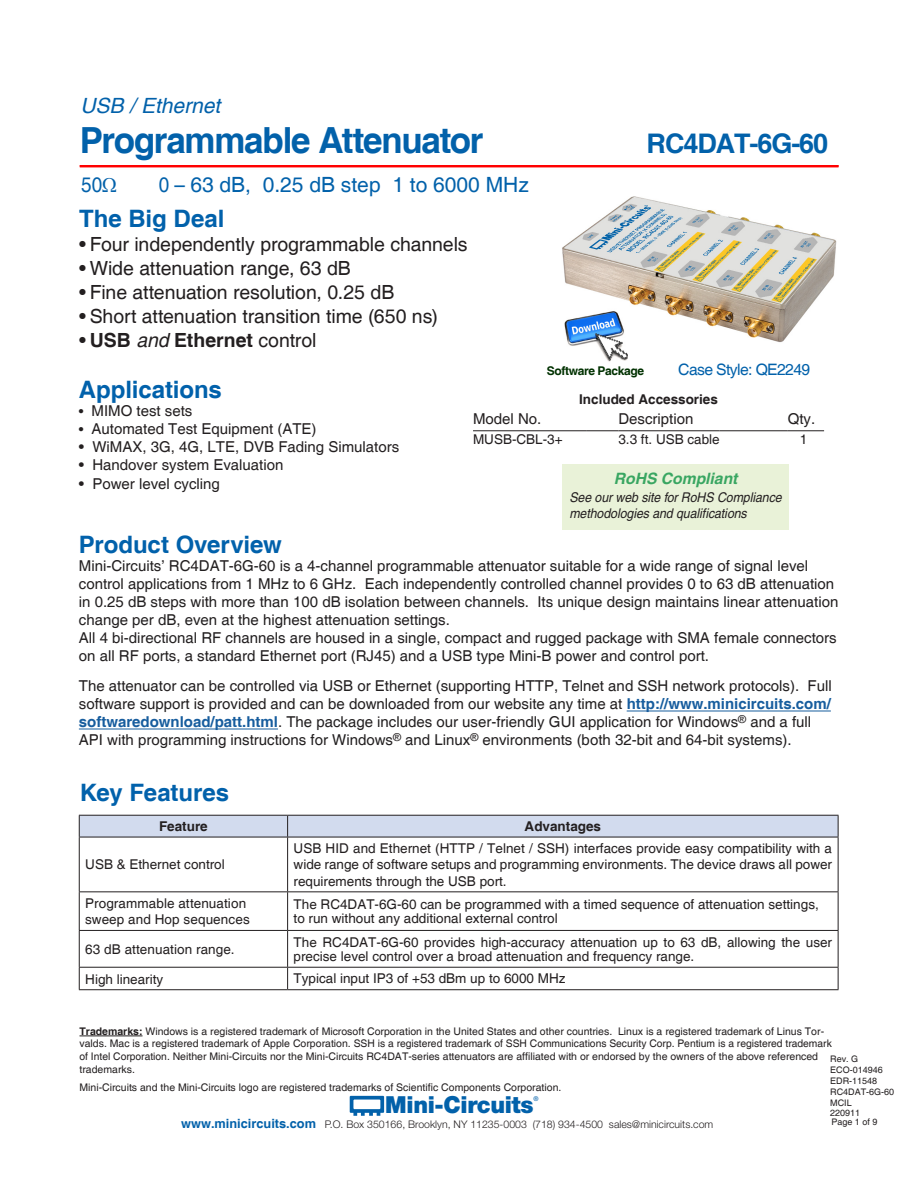
<style>
.page{position:relative;width:918px;height:1188px;background:#fff}
.page>*{position:absolute;margin:0;border:0;box-sizing:border-box;transform-origin:0 0}
.MAIN_HEADLINE{font:700 36px "Helvetica";letter-spacing:-.035em;color:#0261aa}
.t1{font:700 27px "Helvetica";letter-spacing:-.04em;color:#0261aa}
.section_head{font:700 24px "Helvetica";letter-spacing:-.005em;color:#0161ab}
.t2{font:900 23.55px "Helvetica Neue";letter-spacing:-.015em;color:#0261aa}
.t3{font:21px "Helvetica";color:#0261aa;scale:.9 1}
.t4{font:italic 21px "Helvetica";color:#0261aa}
.FEAT____APPL{font:19.5px "Helvetica";letter-spacing:-.005em;color:#231f20}
.FEAT____APPL-2{font:700 19.5px "Helvetica";color:#231f20}
.t5{font:15.75px "Helvetica";letter-spacing:-.04em;color:#0261aa}
.t6{font:italic 700 15.6px "Helvetica";color:rgb(13 147 68/.8)}
.FEAT___APPL{font:15px/18px "Helvetica";color:#221f20}
.section_head-2{font:15px "Helvetica";color:#231f20}
.VCO-SPECS1{font:15px "Helvetica";color:#231f20}
.FEAT____APPL-3{font:13.5px/16.2px "Helvetica";color:#231f20}
.t7{font:italic 13.5px/16px "Helvetica";letter-spacing:-.005em;color:#231f20;scale:.92 1}
.t8{font:700 13.5px "Helvetica";color:#231f20}
.VCO-SPECS1-2{font:13.5px "Helvetica";color:#231f20}
.t9{font:700 12px "Helvetica";letter-spacing:-.03em;color:#003100}
.SECTIONS-HEAD{font:10.5px/12.6px "Helvetica";color:#231f20}
.t10{font:300 10.5px "Helvetica Neue";color:#231f20}
.t11{font:9px "Helvetica";color:#231f20}
.t12{font:500 6.6px "Helvetica Neue";color:#0261aa}
.s1{font-weight:400}
.s2{font-weight:400;font-style:italic}
.s3{font-size:13.5px}
.s4{font-weight:700;color:#175d9e}
.s5{font-weight:700}
.s6{font-family:"Helvetica";font-weight:700;font-size:12.75px;color:#0261aa}
</style>
<div class="page">
<svg style="left:350px;top:1096px;width:34px;height:20px"></svg>
<svg style="left:79px;top:815px;width:760px;height:22px;background:#c7cfe1"></svg>
<hr style="left:79px;top:837px;width:209px;height:1px;background:#231f20">
<hr style="left:79px;top:837px;width:1px;height:54px;background:#231f20">
<hr style="left:288px;top:837px;width:551px;height:1px;background:#231f20">
<hr style="left:287px;top:837px;width:1px;height:54px;background:#231f20">
<hr style="left:838px;top:837px;width:1px;height:54px;background:#231f20">
<hr style="left:79px;top:891px;width:209px;height:1px;background:#231f20">
<hr style="left:79px;top:892px;width:1px;height:38px;background:#231f20">
<hr style="left:288px;top:891px;width:551px;height:1px;background:#231f20">
<hr style="left:287px;top:892px;width:1px;height:38px;background:#231f20">
<hr style="left:838px;top:892px;width:1px;height:38px;background:#231f20">
<hr style="left:79px;top:930px;width:209px;height:1px;background:#231f20">
<hr style="left:79px;top:931px;width:1px;height:36px;background:#231f20">
<hr style="left:288px;top:930px;width:551px;height:1px;background:#231f20">
<hr style="left:287px;top:931px;width:1px;height:36px;background:#231f20">
<hr style="left:838px;top:931px;width:1px;height:36px;background:#231f20">
<hr style="left:79px;top:967px;width:209px;height:1px;background:#231f20">
<svg style="left:79px;top:968px;width:1px;height:21px"></svg>
<hr style="left:288px;top:967px;width:551px;height:1px;background:#231f20">
<svg style="left:287px;top:968px;width:1px;height:21px"></svg>
<svg style="left:838px;top:968px;width:1px;height:21px"></svg>
<hr style="left:288px;top:989px;width:551px;height:1px;background:#231f20">
<hr style="left:79px;top:989px;width:209px;height:1px;background:#231f20">
<hr style="left:80px;top:165px;width:758px;height:2px;background:#f00">
<hr style="left:627px;top:711px;width:204px;height:1px;background:#175d9e">
<hr style="left:79px;top:729px;width:199px;height:1px;background:#175d9e">
<hr style="left:80px;top:1036px;width:63px;height:1px;background:#231f20">
<img style="left:562px;top:196px;width:275px;height:147px">
<img style="left:563px;top:306px;width:65px;height:56px">
<hr style="left:473px;top:431px;width:114px;height:1px;background:#231f20">
<hr style="left:587px;top:431px;width:31px;height:1px;background:#231f20">
<hr style="left:618px;top:431px;width:101px;height:1px;background:#231f20">
<hr style="left:719px;top:431px;width:69px;height:1px;background:#231f20">
<hr style="left:788px;top:431px;width:36px;height:1px;background:#231f20">
<div style="left:562px;top:464px;width:226px;height:65px;background:#e9f2d8"></div>
<p class="t4" style="left:80px;top:94px;width:142px">USB / Ethernet</p>
<p class="MAIN_HEADLINE" style="left:80px;top:119px;width:405px">Programmable Attenuator</p>
<p class="t3" style="left:81px;top:173px;width:25px">50</p>
<p class="t3" style="left:159px;top:173px;width:413px">0 – 63 dB, 0.25 dB step 1 to 6000 MHz</p>
<p class="section_head" style="left:79px;top:204px;width:147px">The Big Deal</p>
<p class="FEAT____APPL" style="left:79px;top:233px;width:390px">• Four independently programmable channels</p>
<p class="FEAT____APPL" style="left:79px;top:257px;width:273px">• Wide attenuation range, 63 dB</p>
<p class="FEAT____APPL" style="left:79px;top:281px;width:317px">• Fine attenuation resolution, 0.25 dB</p>
<p class="FEAT____APPL" style="left:79px;top:305px;width:360px">• Short attenuation transition time (650 ns)</p>
<p class="FEAT____APPL-2" style="left:79px;top:328px;width:239px"><span class="s1">•</span> USB <span class="s2">and</span> Ethernet <span class="s1">control</span></p>
<p class="t1" style="left:647px;top:127px;width:183px">RC4DAT-6G-60</p>
<p class="section_head" style="left:79px;top:375px;width:145px">Applications</p>
<p class="section_head-2" style="left:79px;top:402px;width:115px"><span class="s3">•</span> MIMO test sets</p>
<p class="section_head-2" style="left:79px;top:420px;width:239px"><span class="s3">•</span> Automated Test Equipment (ATE)</p>
<p class="section_head-2" style="left:79px;top:438px;width:322px">• WiMAX, 3G, 4G, LTE, DVB Fading Simulators</p>
<p class="section_head-2" style="left:79px;top:456px;width:206px">• Handover system Evaluation</p>
<p class="section_head-2" style="left:79px;top:475px;width:143px">• Power level cycling</p>
<p class="t9" style="left:547px;top:364px;width:99px">Software Package</p>
<p class="t5" style="left:678px;top:360px;width:133px">Case Style: QE2249</p>
<p class="t8" style="left:579px;top:391px;width:140px">Included Accessories</p>
<p class="VCO-SPECS1" style="left:473px;top:410px;width:70px">Model No.</p>
<p class="VCO-SPECS1" style="left:618px;top:410px;width:77px">Description</p>
<p class="VCO-SPECS1" style="left:788px;top:410px;width:29px">Qty.</p>
<p class="VCO-SPECS1-2" style="left:473px;top:431px;width:91px">MUSB-CBL-3+</p>
<p class="VCO-SPECS1-2" style="left:618px;top:431px;width:103px">3.3 ft. USB cable</p>
<p class="VCO-SPECS1-2" style="left:800px;top:431px;width:9px">1</p>
<p class="t6" style="left:614px;top:469px;width:125px">RoHS Compliant</p>
<p class="t7" style="left:569px;top:489px;width:232px">See our web site for RoHS Compliance methodologies and qualifications</p>
<p class="section_head" style="left:79px;top:530px;width:205px">Product Overview</p>
<p class="FEAT___APPL" style="left:79px;top:557px;width:761px">Mini-Circuits’ RC4DAT-6G-60 is a 4-channel programmable attenuator suitable for a wide range of signal level control applications from 1 MHz to 6 GHz. Each independently controlled channel provides 0 to 63 dB attenuation in 0.25 dB steps with more than 100 dB isolation between channels. Its unique design maintains linear attenuation change per dB, even at the highest attenuation settings.</p>
<p class="FEAT___APPL" style="left:79px;top:629px;width:759px">All 4 bi-directional RF channels are housed in a single, compact and rugged package with SMA female connectors on all RF ports, a standard Ethernet port (RJ45) and a USB type Mini-B power and control port.</p>
<p class="FEAT___APPL" style="left:79px;top:678px;width:754px">The attenuator can be controlled via USB or Ethernet (supporting HTTP, Telnet and SSH network protocols). Full software support is provided and can be downloaded from our website any time at <span class="s4">http://www.minicircuits.com/ softwaredownload/patt.html</span>. The package includes our user-friendly GUI application for Windows<sup>®</sup> and a full API with programming instructions for Windows<sup>®</sup> and Linux<sup>®</sup> environments (both 32-bit and 64-bit systems).</p>
<p class="section_head" style="left:80px;top:778px;width:151px">Key Features</p>
<p class="t8" style="left:159px;top:818px;width:50px">Feature</p>
<p class="t8" style="left:525px;top:818px;width:78px">Advantages</p>
<p class="FEAT____APPL-3" style="left:85px;top:857px;width:141px">USB &amp; Ethernet control</p>
<p class="FEAT____APPL-3" style="left:294px;top:841px;width:540px;text-align:justify">USB HID and Ethernet (HTTP / Telnet / SSH) interfaces provide easy compatibility with a wide range of software setups and programming environments. The device draws all power requirements through the USB port.</p>
<p class="FEAT____APPL-3" style="left:85px;top:896px;width:166px">Programmable attenuation sweep and Hop sequences</p>
<p class="FEAT____APPL-3" style="left:294px;top:897px;width:527px;line-height:14.4px">The RC4DAT-6G-60 can be programmed with a timed sequence of attenuation settings, to run without any additional external control</p>
<p class="FEAT____APPL-3" style="left:85px;top:941px;width:151px">63 dB attenuation range.</p>
<p class="FEAT____APPL-3" style="left:294px;top:935px;width:540px;line-height:14.4px">The RC4DAT-6G-60 provides high-accuracy attenuation up to 63 dB, allowing the user precise level control over a broad attenuation and frequency range.</p>
<p class="FEAT____APPL-3" style="left:85px;top:971px;width:80px">High linearity</p>
<p class="FEAT____APPL-3" style="left:294px;top:971px;width:274px">Typical input IP3 of +53 dBm up to 6000 MHz</p>
<p class="SECTIONS-HEAD" style="left:80px;top:1025px;width:754px"><span class="s5">Trademarks:</span> Windows is a registered trademark of Microsoft Corporation in the United States and other countries. Linux is a registered trademark of Linus Tor&shy;valds. Mac is a registered trademark of Apple Corporation. SSH is a registered trademark of SSH Communications Security Corp. Pentium is a registered trademark of Intel Corporation. Neither Mini-Circuits nor the Mini-Circuits RC4DAT-series attenuators are affiliated with or endorsed by the owners of the above referenced trademarks.</p>
<p class="SECTIONS-HEAD" style="left:80px;top:1081px;width:483px">Mini-Circuits and the Mini-Circuits logo are registered trademarks of Scientific Components Corporation.</p>
<p class="t11" style="left:830px;top:1054px;width:30px">Rev. G</p>
<p class="t11" style="left:830px;top:1065px;width:54px">ECO-014946</p>
<p class="t11" style="left:830px;top:1076px;width:49px">EDR-11548</p>
<p class="t11" style="left:830px;top:1087px;width:66px">RC4DAT-6G-60</p>
<p class="t11" style="left:830px;top:1097px;width:23px">MCIL</p>
<p class="t11" style="left:830px;top:1108px;width:32px">220911</p>
<h3 class="t2" style="left:385px;top:1090px;width:150px">Mini-Circuits</h3>
<p class="t12" style="left:533px;top:1094px;width:7px">®</p>
<p class="t10" style="left:181px;top:1118px;width:534px"><span class="s6">www.minicircuits.com</span> P.O. Box 350166, Brooklyn, NY 11235-0003 (718) 934-4500 sales@minicircuits.com</p>
<p class="t11" style="left:831px;top:1117px;width:48px">Page 1 of 9</p>
</div>
